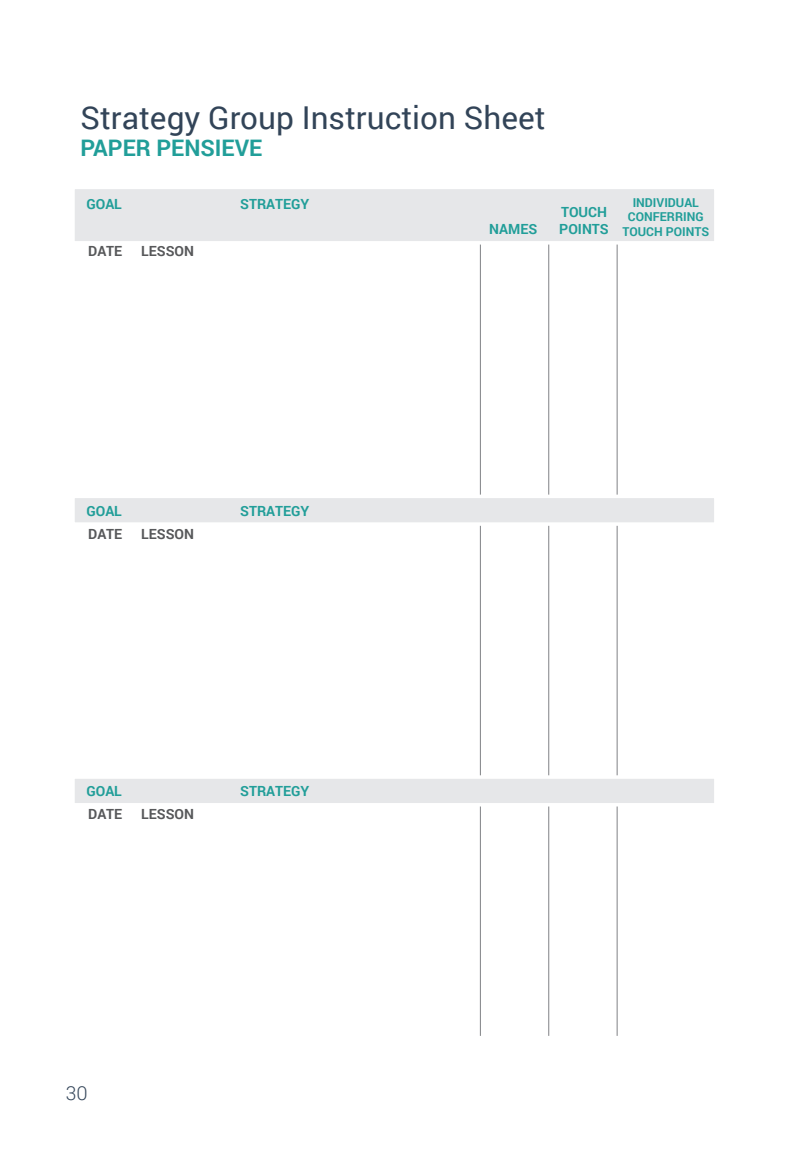
<style>
.page{position:relative;width:788px;height:1166px;background:#fff}
.page>*{position:absolute;margin:0;border:0;box-sizing:border-box;transform-origin:0 0}
.t1{font:31.5px "Roboto";color:#324458}
.t2{font:700 22.75px "Roboto";color:#219e99}
.t3{font:300 19.25px "Roboto";color:#324458}
.t4{font:700 14px/16.8px "Roboto";color:#219e99}
.t5{font:700 14px "Roboto";color:#57585a}
.t6{font:700 12.25px/14.7px "Roboto";color:#219e99;text-align:center}
</style>
<div class="page">
<hr style="left:480px;top:233px;width:1px;height:802px;background:#808285">
<hr style="left:548px;top:233px;width:1px;height:802px;background:#808285">
<hr style="left:616px;top:233px;width:1px;height:802px;background:#808285">
<div style="left:71px;top:186px;width:646px;height:58px;background:#e6e7e9;border:4px solid #fff"></div>
<div style="left:71px;top:494px;width:646px;height:32px;background:#e6e7e9;border:4px solid #fff"></div>
<div style="left:71px;top:775px;width:646px;height:31px;background:#e6e7e9;border:4px solid #fff"></div>
<h1 class="t1" style="left:80px;top:96px;width:467px">Strategy Group Instruction Sheet</h1>
<h2 class="t2" style="left:80px;top:132px;width:183px">PAPER PENSIEVE</h2>
<p class="t4" style="left:86px;top:195px;width:37px">GOAL</p>
<p class="t4" style="left:240px;top:195px;width:71px">STRATEGY</p>
<p class="t5" style="left:88px;top:241px;width:36px">DATE</p>
<p class="t5" style="left:141px;top:241px;width:54px">LESSON</p>
<p class="t4" style="left:489px;top:220px;width:50px">NAMES</p>
<p class="t4" style="left:559px;top:203px;width:51px">TOUCH<br>POINTS</p>
<p class="t6" style="left:622px;top:194px;width:88px">INDIVIDUAL<br>CONFERRING<br>TOUCH POINTS</p>
<p class="t4" style="left:86px;top:502px;width:37px">GOAL</p>
<p class="t4" style="left:240px;top:502px;width:71px">STRATEGY</p>
<p class="t5" style="left:88px;top:524px;width:36px">DATE</p>
<p class="t5" style="left:141px;top:524px;width:54px">LESSON</p>
<p class="t4" style="left:86px;top:782px;width:37px">GOAL</p>
<p class="t4" style="left:240px;top:782px;width:71px">STRATEGY</p>
<p class="t5" style="left:88px;top:804px;width:36px">DATE</p>
<p class="t5" style="left:141px;top:804px;width:54px">LESSON</p>
<h3 class="t3" style="left:66px;top:1080px;width:23px">30</h3>
</div>
